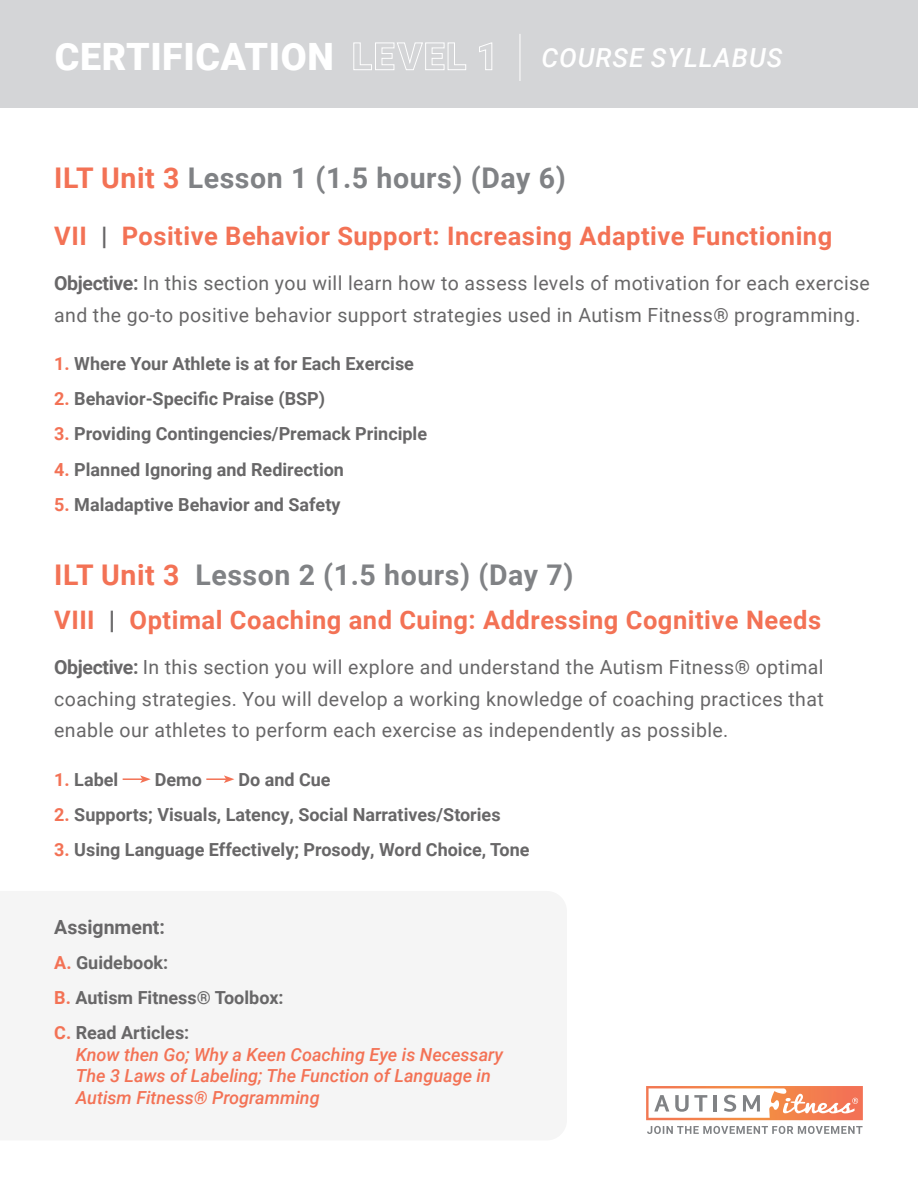
<style>
.page{position:relative;width:918px;height:1188px;background:#fff}
.page>*{position:absolute;margin:0;border:0;box-sizing:border-box;transform-origin:0 0}
.t1{font:900 37.65px "Roboto";letter-spacing:.015em;color:#fff}
.t2{font:700 28.5px "Roboto";letter-spacing:.02em;color:#808285}
.t3{font:700 25.5px "Roboto";letter-spacing:.02em;color:#f37255}
.t4{font:19.5px/31.5px "Roboto";letter-spacing:.02em;color:#686768}
.t5{font:700 19.5px "Roboto";color:#686768}
.t6{font:700 18px/35.1px "Roboto";color:#686768}
.t7{font:italic 500 18px/21.6px "Roboto";color:#f37255}
.s1{font-weight:500;font-style:italic;font-size:26.25px}
.s2{color:#f37255}
.s3{color:#686768}
.s4{font-weight:700}
</style>
<div class="page">
<hr style="left:123px;top:778px;width:20px;height:2px;background:#f37255">
<svg style="left:140px;top:775px;width:11px;height:8px"></svg>
<hr style="left:206px;top:778px;width:20px;height:2px;background:#f37255">
<svg style="left:224px;top:775px;width:10px;height:8px"></svg>
<svg style="left:646px;top:1086px;width:217px;height:48px"></svg>
<div style="left:0;top:0;width:918px;height:108px;background:#d4d5d7"></div>
<hr style="left:519px;top:34px;width:1px;height:47px;background:#fff">
<h1 class="t1" style="left:55px;top:30px;width:729px">CERTIFICATION LEVEL 1 <span class="s1">COURSE SYLLABUS</span></h1>
<h2 class="t2" style="left:54px;top:157px;width:513px"><span class="s2">ILT Unit 3</span> Lesson 1 (1.5 hours) (Day 6)</h2>
<h3 class="t3" style="left:54px;top:218px;width:780px">VII <span class="s3">|</span> Positive Behavior Support: Increasing Adaptive Functioning</h3>
<p class="t4" style="left:54px;top:267px;width:817px"><span class="s4">Objective:</span> In this section you will learn how to assess levels of motivation for each exercise and the go-to positive behavior support strategies used in Autism Fitness® programming.</p>
<p class="t6" style="left:54px;top:346px;width:361px"><span class="s2">1.</span> Where Your Athlete is at for Each Exercise</p>
<p class="t6" style="left:54px;top:381px;width:272px"><span class="s2">2.</span> Behavior-Specific Praise (BSP)</p>
<p class="t6" style="left:54px;top:416px;width:374px"><span class="s2">3.</span> Providing Contingencies/Premack Principle</p>
<p class="t6" style="left:54px;top:451px;width:291px"><span class="s2">4.</span> Planned Ignoring and Redirection</p>
<p class="t6" style="left:54px;top:486px;width:288px"><span class="s2">5.</span> Maladaptive Behavior and Safety</p>
<h2 class="t2" style="left:54px;top:555px;width:521px"><span class="s2">ILT Unit 3</span> Lesson 2 (1.5 hours) (Day 7)</h2>
<h3 class="t3" style="left:54px;top:603px;width:768px">VIII <span class="s3">|</span> Optimal Coaching and Cuing: Addressing Cognitive Needs</h3>
<p class="t4" style="left:54px;top:651px;width:771px;text-align:justify"><span class="s4">Objective:</span> In this section you will explore and understand the Autism Fitness® optimal coaching strategies. You will develop a working knowledge of coaching practices that enable our athletes to perform each exercise as independently as possible.</p>
<p class="t6" style="left:54px;top:761px;width:66px"><span class="s2">1.</span> Label</p>
<p class="t6" style="left:155px;top:761px;width:49px">Demo</p>
<p class="t6" style="left:238px;top:761px;width:94px">Do and Cue</p>
<p class="t6" style="left:54px;top:797px;width:448px"><span class="s2">2.</span> Supports; Visuals, Latency, Social Narratives/Stories</p>
<p class="t6" style="left:54px;top:832px;width:477px"><span class="s2">3.</span> Using Language Effectively; Prosody, Word Choice, Tone</p>
<p class="t5" style="left:54px;top:913px;width:112px">Assignment:</p>
<p class="t6" style="left:54px;top:944px;width:231px"><span class="s2">A.</span> Guidebook:<br><span class="s2">B.</span> Autism Fitness® Toolbox:<br><span class="s2">C.</span> Read Articles:</p>
<p class="t7" style="left:76px;top:1043px;width:429px">Know then Go; Why a Keen Coaching Eye is Necessary<br>The 3 Laws of Labeling; The Function of Language in<br>Autism Fitness® Programming</p>
</div>
